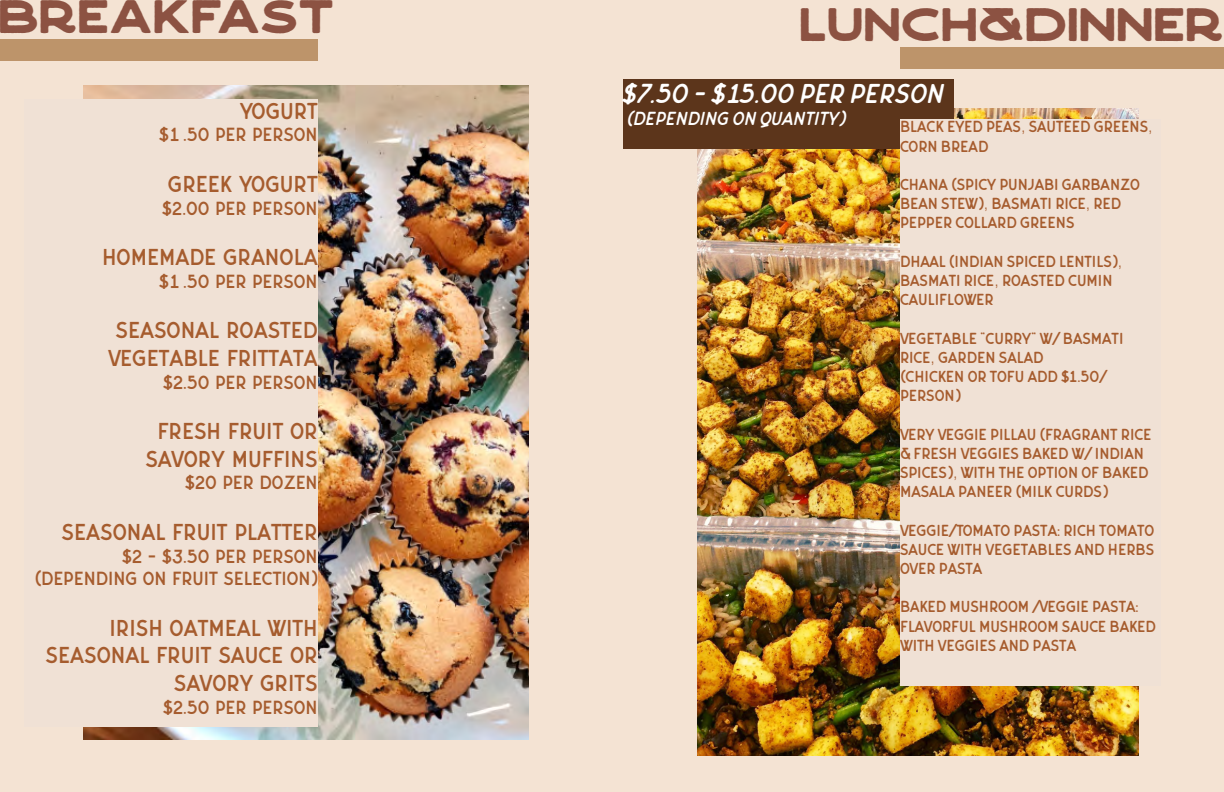
<style>
.page{position:relative;width:1224px;height:792px;background:#fff}
.page>*{position:absolute;margin:0;border:0;box-sizing:border-box;transform-origin:0 0}
.t1{font:47px "Crafter Rough";color:#8c5242}
.t2{font:italic 27.3px "Forward Round";color:#fff}
.t3{font:23px/27.6px "Forward";color:#a65c2e;text-align:center}
.t4{font:23px "Forward Round";color:#a65c2e}
.t5{font:19px/22.8px "Forward";color:#a65c2e;text-align:right}
.t6{font:italic 18.9px "Forward Round";color:#fff}
.t7{font:16px/19.2px "Forward Round";color:#a65c2e}
.s1{font-family:"Helvetica";font-weight:300}
</style>
<div class="page">
<div style="left:0;top:0;width:612px;height:792px;background:#f4e3d3"></div>
<div style="left:612px;top:0;width:612px;height:792px;background:#f4e3d3"></div>
<img style="left:83px;top:86px;width:446px;height:653px">
<img style="left:697px;top:109px;width:442px;height:647px">
<div style="left:24px;top:99px;width:294px;height:627px;background:#f0e1d5"></div>
<div style="left:0;top:40px;width:318px;height:21px;background:#bd946a"></div>
<div style="left:900px;top:48px;width:324px;height:21px;background:#bd946a"></div>
<div style="left:623px;top:79px;width:331px;height:69px;background:#5c351b"></div>
<div style="left:900px;top:119px;width:261px;height:566px;background:#f0e1d5"></div>
<h1 class="t1" style="left:-2px;top:-10px;width:338px">BREAKFAST</h1>
<h3 class="t4" style="left:240px;top:100px;width:79px">YOGURT</h3>
<p class="t5" style="left:159px;top:124px;width:160px">$1.50 PER PERSON</p>
<h3 class="t3" style="left:168px;top:170px;width:151px">GREEK YOGURT</h3>
<p class="t5" style="left:162px;top:197px;width:157px">$2.00 PER PERSON</p>
<h3 class="t3" style="left:102px;top:243px;width:217px">HOMEMADE GRANOLA</h3>
<p class="t5" style="left:159px;top:270px;width:160px">$1.50 PER PERSON</p>
<h3 class="t3" style="left:108px;top:317px;width:211px">SEASONAL ROASTED<br>VEGETABLE FRITTATA</h3>
<p class="t5" style="left:163px;top:371px;width:156px">$2.50 PER PERSON</p>
<h3 class="t3" style="left:145px;top:417px;width:174px">FRESH FRUIT OR<br>SAVORY MUFFINS</h3>
<p class="t5" style="left:185px;top:472px;width:134px">$20 PER DOZEN</p>
<h3 class="t3" style="left:62px;top:518px;width:258px">SEASONAL FRUIT PLATTER</h3>
<p class="t5" style="left:34px;top:545px;width:285px">$2 - $3.50 PER PERSON (DEPENDING ON FRUIT SELECTION)</p>
<h3 class="t3" style="left:46px;top:614px;width:274px;text-align:right">IRISH OATMEAL WITH<br>SEASONAL FRUIT SAUCE OR<br>SAVORY GRITS</h3>
<p class="t5" style="left:163px;top:696px;width:156px">$2.50 PER PERSON</p>
<h1 class="t1" style="left:799px;top:-2px;width:426px">LUNCH&amp;DINNER</h1>
<h2 class="t2" style="left:623px;top:80px;width:323px">$7.50 - $15.00 PER PERSON</h2>
<p class="t6" style="left:627px;top:110px;width:221px">(DEPENDING ON QUANTITY)</p>
<p class="t7" style="left:900px;top:117px;width:254px">BLACK EYED PEAS<span class="s1">,</span> SAUTEED GREENS<span class="s1">,<br></span>CORN BREAD</p>
<p class="t7" style="left:900px;top:175px;width:241px">CHANA (SPICY PUNJABI GARBANZO<br>BEAN STEW)<span class="s1">,</span> BASMATI RICE<span class="s1">,</span> RED<br>PEPPER COLLARD GREENS</p>
<p class="t7" style="left:900px;top:252px;width:224px">DHAAL (INDIAN SPICED LENTILS)<span class="s1">,<br></span>BASMATI RICE<span class="s1">,</span> ROASTED CUMIN<br>CAULIFLOWER</p>
<p class="t7" style="left:900px;top:329px;width:225px">VEGETABLE "CURRY" W/ BASMATI<br>RICE<span class="s1">,</span> GARDEN SALAD<br>(CHICKEN OR TOFU ADD $1.50/<br>PERSON)</p>
<p class="t7" style="left:900px;top:425px;width:253px">VERY VEGGIE PILLAU (FRAGRANT RICE &amp; FRESH VEGGIES BAKED W/ INDIAN<br>SPICES)<span class="s1">,</span> WITH THE OPTION OF BAKED<br>MASALA PANEER (MILK CURDS)</p>
<p class="t7" style="left:900px;top:521px;width:256px;text-align:justify">VEGGIE/TOMATO PASTA: RICH TOMATO SAUCE WITH VEGETABLES AND HERBS OVER PASTA</p>
<p class="t7" style="left:900px;top:597px;width:257px">BAKED MUSHROOM /VEGGIE PASTA:<br>FLAVORFUL MUSHROOM SAUCE BAKED<br>WITH VEGGIES AND PASTA</p>
</div>
